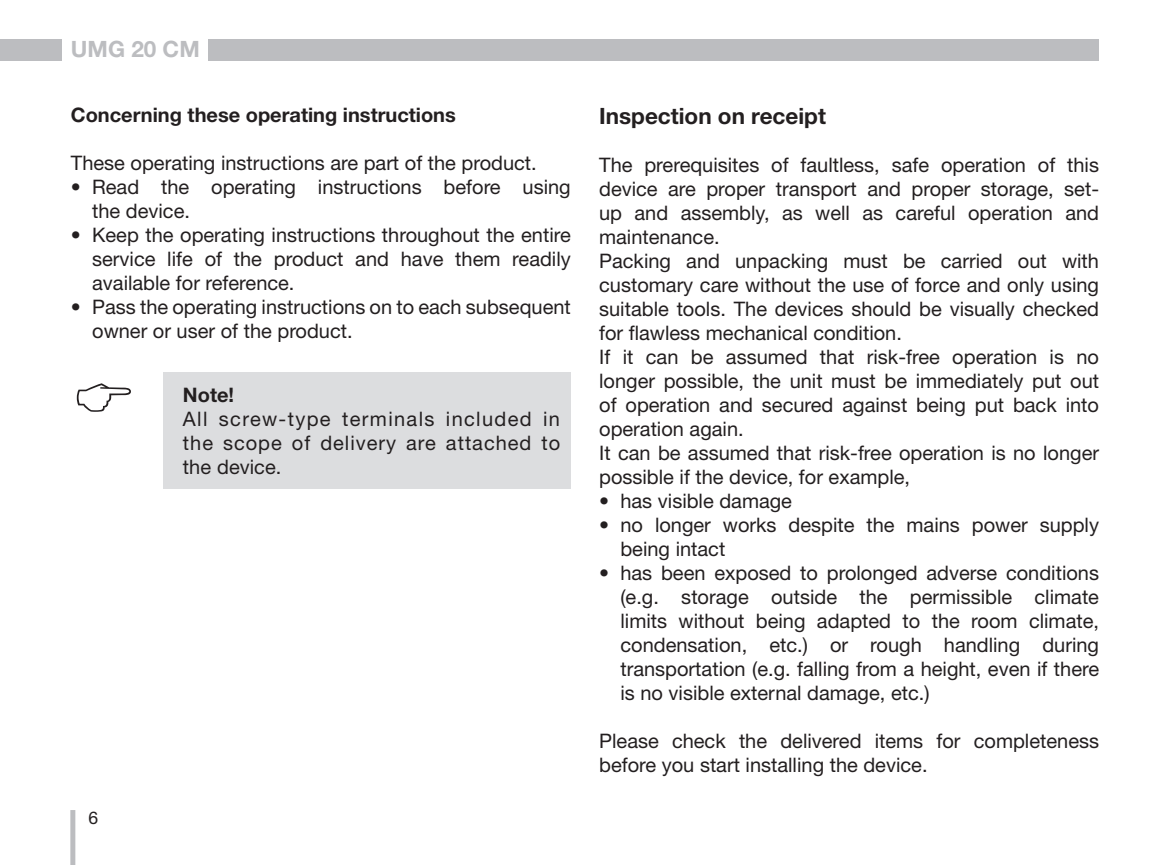
<style>
.page{position:relative;width:1170px;height:865px;background:#fff}
.page>*{position:absolute;margin:0;border:0;box-sizing:border-box;transform-origin:0 0}
._9pt-Main_Headline{font:700 22.5px "Helvetica Neue LT";color:#231f20}
.t1{font:700 22.5px "Helvetica Neue LT";color:#bcbdc0}
._8pt-Blocksatz{font:20px/24px "Helvetica Neue LT";color:#231f20}
._8_Blocksatz-Text{font:20px/24px "Helvetica Neue LT";letter-spacing:.05em;color:#231f20;text-align:justify}
._8pt-Sub_Headline__I{font:700 20px "Helvetica Neue LT";color:#231f20}
._8_Headline{font:700 20px "Helvetica Neue LT";color:#231f20}
.t2{font:17.5px "Helvetica Neue LT";color:#231f20}
</style>
<div class="page">
<div style="left:70px;top:810px;width:5px;height:55px;background:#bcbdc0"></div>
<div style="left:208px;top:39px;width:890px;height:21px;background:#bcbdc0"></div>
<div style="left:0;top:39px;width:62px;height:21px;background:#bcbdc0"></div>
<div style="left:163px;top:372px;width:407px;height:116px;background:#dcdddf"></div>
<p class="t1" style="left:71px;top:35px;width:130px">UMG 20 CM</p>
<p class="_8pt-Sub_Headline__I" style="left:71px;top:102px;width:386px">Concerning these operating instructions</p>
<p class="_8pt-Blocksatz" style="left:71px;top:151px;width:467px">These operating instructions are part of the product.</p>
<p class="_8pt-Blocksatz" style="left:92px;top:175px;width:480px;text-indent:-21px">• Read the operating instructions before using the device.</p>
<p class="_8pt-Blocksatz" style="left:92px;top:223px;width:480px;text-align:justify;text-indent:-21px">• Keep the operating instructions throughout the entire service life of the product and have them readily available for reference.</p>
<p class="_8pt-Blocksatz" style="left:92px;top:295px;width:480px;text-indent:-21px">• Pass the operating instructions on to each subsequent owner or user of the product.</p>
<p class="_8_Headline" style="left:183px;top:382px;width:53px">Note!</p>
<p class="_8_Blocksatz-Text" style="left:183px;top:406px;width:379px">All screw-type terminals included in the scope of delivery are attached to the device.</p>
<p class="t2" style="left:89px;top:807px;width:11px">6</p>
<p class="_9pt-Main_Headline" style="left:599px;top:102px;width:228px">Inspection on receipt</p>
<p class="_8pt-Blocksatz" style="left:599px;top:153px;width:501px;text-align:justify">The prerequisites of faultless, safe operation of this device are proper transport and proper storage, set&shy;up and assembly, as well as careful operation and maintenance.</p>
<p class="_8pt-Blocksatz" style="left:599px;top:249px;width:501px;text-align:justify">Packing and unpacking must be carried out with customary care without the use of force and only using suitable tools. The devices should be visually checked for flawless mechanical condition.</p>
<p class="_8pt-Blocksatz" style="left:599px;top:345px;width:501px;text-align:justify">If it can be assumed that risk-free operation is no longer possible, the unit must be immediately put out of operation and secured against being put back into operation again.</p>
<p class="_8pt-Blocksatz" style="left:599px;top:441px;width:501px">It can be assumed that risk-free operation is no longer possible if the device, for example,</p>
<p class="_8pt-Blocksatz" style="left:599px;top:489px;width:194px">• has visible damage</p>
<p class="_8pt-Blocksatz" style="left:620px;top:513px;width:480px;text-indent:-21px">• no longer works despite the mains power supply being intact</p>
<p class="_8pt-Blocksatz" style="left:620px;top:561px;width:480px;text-align:justify;text-indent:-21px">• has been exposed to prolonged adverse conditions (e.g. storage outside the permissible climate limits without being adapted to the room climate, condensation, etc.) or rough handling during transportation (e.g. falling from a height, even if there is no visible external damage, etc.)</p>
<p class="_8pt-Blocksatz" style="left:599px;top:729px;width:501px">Please check the delivered items for completeness before you start installing the device.</p>
</div>
